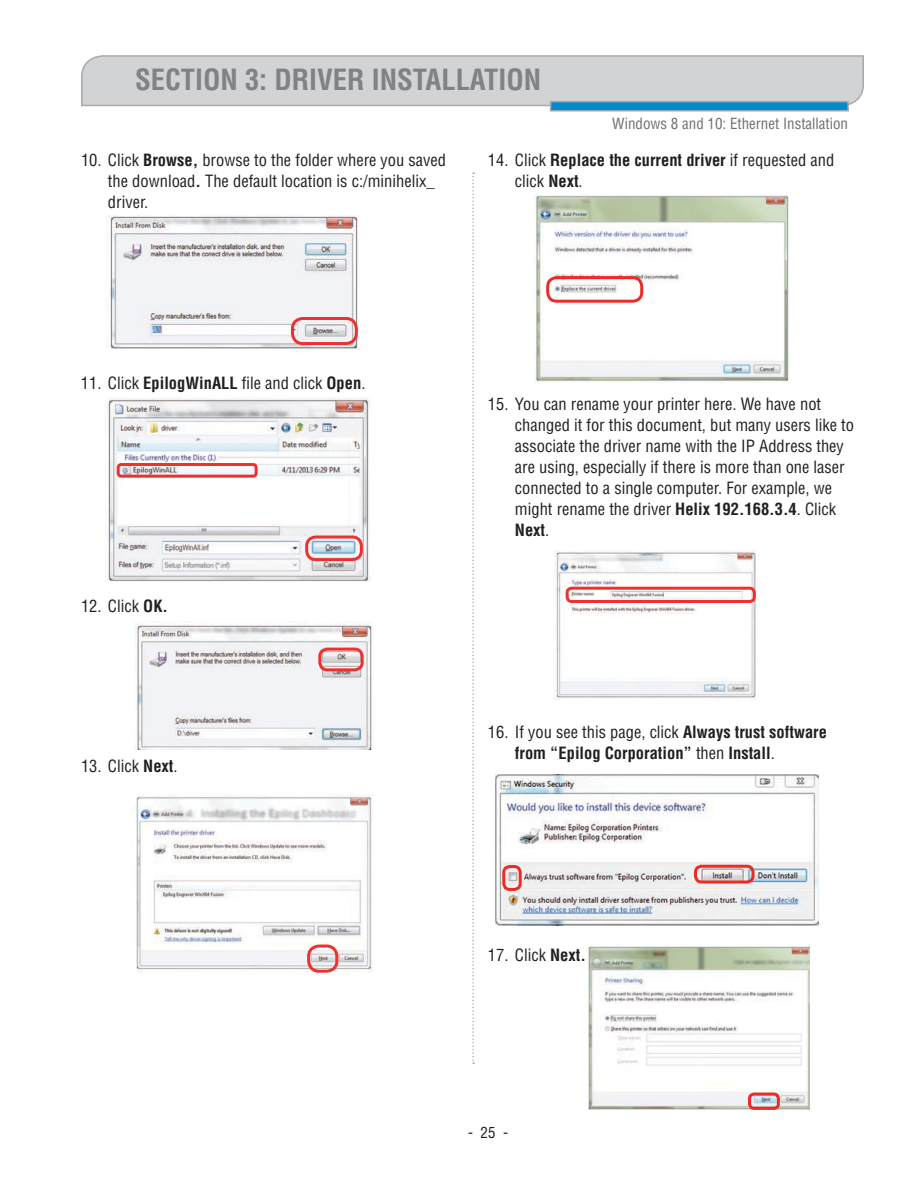
<style>
.page{position:relative;width:918px;height:1188px;background:#fff}
.page>*{position:absolute;margin:0;border:0;box-sizing:border-box;transform-origin:0 0}
.t1{font:700 condensed 28.5px "Helvetica";color:#808285}
.t2{font:condensed 16.5px/21px "Helvetica";color:#231f20}
.t3{font:700 condensed 16.5px/21px "Helvetica";color:#231f20}
.t4{font:condensed 15px "Helvetica";color:#6d6f71}
.t5{font:condensed 15px "Helvetica";color:#231f20}
.s1{font-weight:700}
.s2{font-weight:400}
</style>
<div class="page">
<svg style="left:81px;top:55px;width:783px;height:57px;background:#c7cfd4"></svg>
<svg style="left:472px;top:173px;width:2px;height:891px"></svg>
<img style="left:106px;top:215px;width:252px;height:134px">
<div style="left:291px;top:317px;width:67px;height:28px;border:3px solid #ee312f;border-radius:10px"></div>
<img style="left:106px;top:397px;width:265px;height:185px">
<div style="left:117px;top:463px;width:141px;height:15px;border:3px solid #ee312f;border-radius:3px"></div>
<div style="left:305px;top:536px;width:58px;height:25px;border:3px solid #ee312f;border-radius:9px"></div>
<img style="left:135px;top:622px;width:239px;height:127px">
<div style="left:318px;top:648px;width:46px;height:23px;border:3px solid #ee312f;border-radius:8px"></div>
<img style="left:132px;top:795px;width:241px;height:178px">
<div style="left:307px;top:945px;width:31px;height:28px;border:3px solid #ee312f;border-radius:10px"></div>
<img style="left:534px;top:194px;width:254px;height:188px">
<div style="left:546px;top:276px;width:97px;height:27px;border:3px solid #ee2a24;border-radius:9px"></div>
<img style="left:555px;top:550px;width:200px;height:150px">
<div style="left:566px;top:587px;width:190px;height:16px;border:3px solid #ee312f;border-radius:4px"></div>
<img style="left:495px;top:774px;width:324px;height:152px">
<div style="left:694px;top:865px;width:61px;height:19px;border:3px solid #ee2a24;border-radius:6px"></div>
<div style="left:502px;top:865px;width:20px;height:26px;border:3px solid #ee2a24;border-radius:6px"></div>
<img style="left:589px;top:946px;width:220px;height:164px">
<div style="left:748px;top:1093px;width:32px;height:17px;border:3px solid #ee2a24;border-radius:5px"></div>
<h1 class="t1" style="left:135px;top:61px;width:31px">Section</h1>
<h1 class="t1" style="left:245px;top:61px;width:62px">3: Driver</h1>
<h1 class="t1" style="left:372px;top:61px;width:24px">Installation</h1>
<p class="t4" style="left:612px;top:114px;width:237px">Windows 8 and 10: Ethernet Installation</p>
<p class="t2" style="left:108px;top:150px;width:340px;text-indent:-27px">10. Click <span class="s1">Browse,</span> browse to the folder where you saved the download<span class="s1">.</span> The default location is c:/minihelix_ driver.</p>
<p class="t2" style="left:515px;top:150px;width:321px;text-indent:-27px">14. Click <span class="s1">Replace the current driver</span> if requested and click <span class="s1">Next</span>.</p>
<p class="t2" style="left:81px;top:372px;width:286px">11. Click <span class="s1">EpilogWinALL</span> file and click <span class="s1">Open</span>.</p>
<p class="t2" style="left:81px;top:595px;width:89px">12. Click <span class="s1">OK.</span></p>
<p class="t2" style="left:81px;top:755px;width:98px">13. Click <span class="s1">Next</span>.</p>
<p class="t2" style="left:515px;top:393px;width:341px;text-indent:-27px">15. You can rename your printer here. We have not changed it for this document, but many users like to associate the driver name with the IP Address they are using, especially if there is more than one laser connected to a single computer. For example, we might rename the driver <span class="s1">Helix 192.168.3.4</span>. Click <span class="s1">Next</span>.</p>
<p class="t3" style="left:515px;top:721px;width:314px;text-indent:-27px"><span class="s2">16. If you see this page, click</span> Always trust software from “Epilog Corporation” <span class="s2">then</span> Install<span class="s2">.</span></p>
<p class="t2" style="left:488px;top:944px;width:100px">17. Click <span class="s1">Next.</span></p>
<p class="t5" style="left:468px;top:1123px;width:41px">- 25 -</p>
</div>
